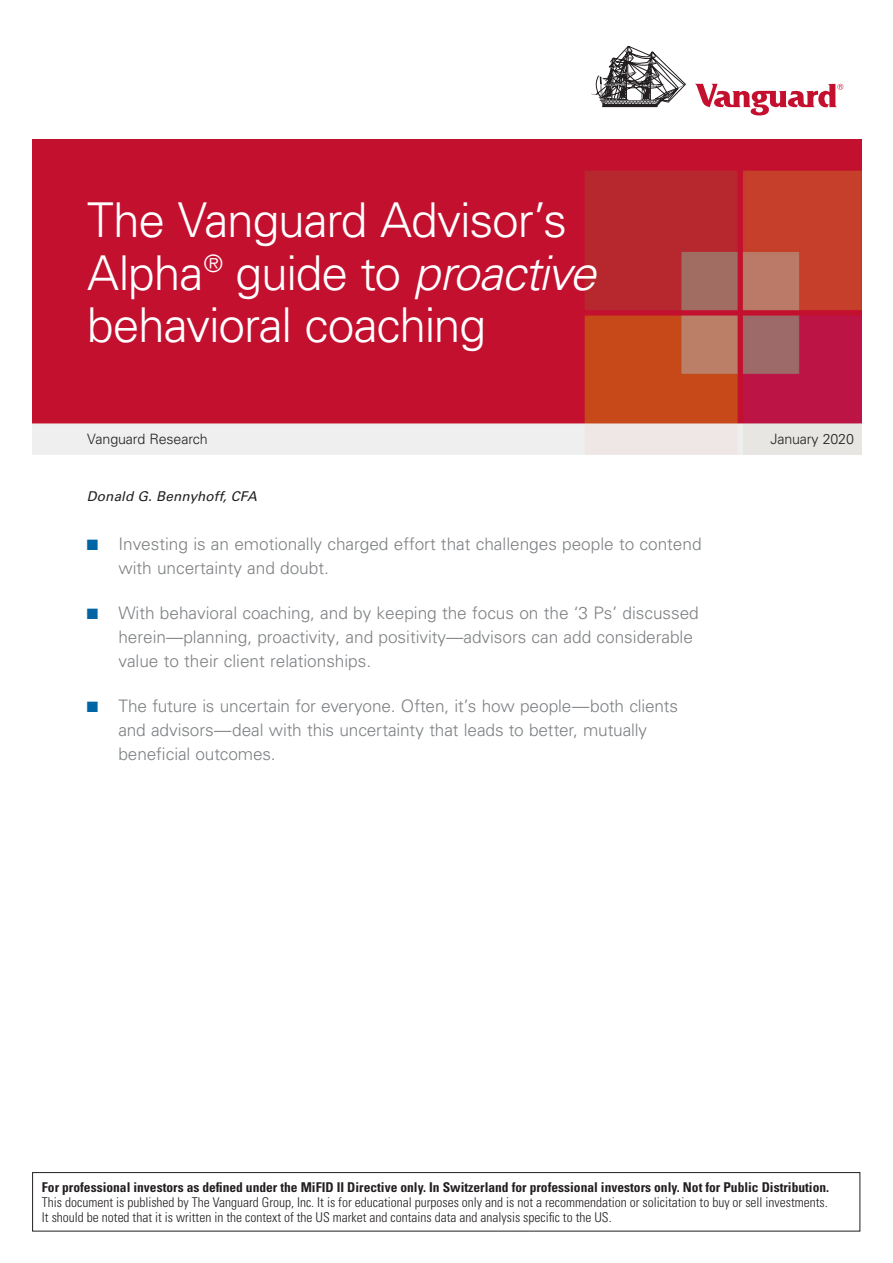
<style>
.page{position:relative;width:893px;height:1263px;background:#fff}
.page>*{position:absolute;margin:0;border:0;box-sizing:border-box;transform-origin:0 0}
.t1{font:300 48px/52.5px "Univers LT Std";letter-spacing:-.025em;color:#fff}
.t2{font:300 17.25px/24px "Univers LT Std";color:#7e8083}
.t3{font:300 14.25px "Univers LT Std";letter-spacing:-.01em;color:#231f20}
.t4{font:300 condensed 13.5px/15px "Univers LT Std";color:#231f20}
.t5{font:700 condensed 13.5px "Univers LT Std";color:#231f20}
.t6{font:italic 13.5px "Univers LT Std";letter-spacing:.01em;color:#231f20}
.s1{font-style:italic}
.s2{color:#0065a4}
</style>
<div class="page">
<svg style="left:591px;top:46px;width:96px;height:61px"></svg>
<svg style="left:695px;top:84px;width:148px;height:31px"></svg>
<img style="left:32px;top:140px;width:829px;height:315px">
<div style="left:32px;top:1172px;width:828px;height:59px;border:1px solid #231f20"></div>
<h1 class="t1" style="left:87px;top:194px;width:511px">The Vanguard Advisor’s<br>Alpha<sup>®</sup> guide to <span class="s1">proactive </span>behavioral coaching</h1>
<p class="t3" style="left:87px;top:430px;width:122px">Vanguard Research</p>
<p class="t3" style="left:770px;top:430px;width:85px">January 2020</p>
<p class="t6" style="left:87px;top:488px;width:171px">Donald G. Bennyhoff, CFA</p>
<p class="t2" style="left:118px;top:532px;width:585px;text-indent:-32px"><span class="s2">■</span> Investing is an emotionally charged effort that challenges people to contend with uncertainty and doubt.</p>
<p class="t2" style="left:118px;top:601px;width:582px;text-indent:-32px"><span class="s2">■</span> With behavioral coaching, and by keeping the focus on the ‘3 Ps’ discussed herein—planning, proactivity, and positivity—advisors can add considerable value to their client relationships.</p>
<p class="t2" style="left:118px;top:694px;width:561px;text-indent:-31px"><span class="s2">■</span> The future is uncertain for everyone. Often, it’s how people—both clients and advisors—deal with this uncertainty that leads to better, mutually beneficial outcomes.</p>
<p class="t5" style="left:42px;top:1179px;width:789px">For professional investors as defined under the MiFID II Directive only. In Switzerland for professional investors only. Not for Public Distribution.</p>
<p class="t4" style="left:42px;top:1194px;width:787px">This document is published by The Vanguard Group, Inc. It is for educational purposes only and is not a recommendation or solicitation to buy or sell investments.<br>It should be noted that it is written in the context of the US market and contains data and analysis specific to the US.</p>
</div>
